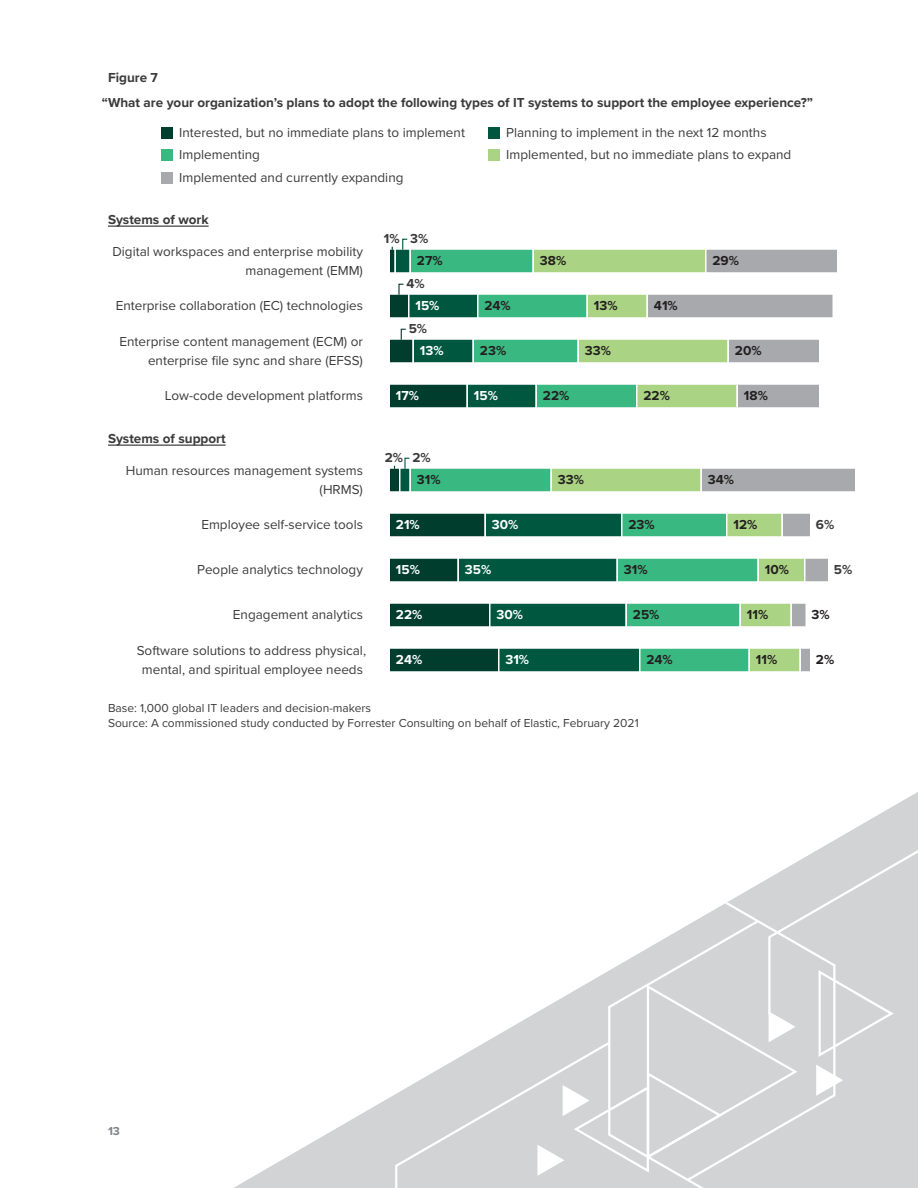
<style>
.page{position:relative;width:918px;height:1188px;background:#fff}
.page>*{position:absolute;margin:0;border:0;box-sizing:border-box;transform-origin:0 0}
.t1{font:13.5px/18.8px "Proxima Nova";color:#3b3b3c;text-align:right}
.t2{font:700 13.5px/25.5px "Proxima Nova";color:#3b3b3c}
.t3{font:700 13.5px "Proxima Nova";color:#231f20}
.t4{font:700 13.5px "Proxima Nova";color:#fff}
.t5{font:12px/15px "Proxima Nova";color:#3b3b3c}
.t6{font:700 12px "Proxima Nova";color:#808285}
</style>
<div class="page">
<svg style="left:234px;top:792px;width:684px;height:396px"></svg>
<svg style="left:394px;top:834px;width:524px;height:354px"></svg>
<hr style="left:108px;top:226px;width:101px;height:1px;background:#3b3b3c">
<svg style="left:390px;top:384px;width:429px;height:24px;background:#629e7b"></svg>
<hr style="left:108px;top:445px;width:118px;height:1px;background:#3b3b3c">
<svg style="left:390px;top:513px;width:420px;height:24px;background:#3f8867"></svg>
<svg style="left:390px;top:558px;width:438px;height:24px;background:#3d8d6b"></svg>
<svg style="left:390px;top:603px;width:416px;height:24px;background:#3a8665"></svg>
<svg style="left:390px;top:648px;width:420px;height:24px;background:#378463"></svg>
<div style="left:161px;top:127px;width:12px;height:12px;background:#013d2d"></div>
<div style="left:488px;top:127px;width:12px;height:12px;background:#005740"></div>
<div style="left:161px;top:149px;width:12px;height:12px;background:#39b881"></div>
<div style="left:488px;top:149px;width:12px;height:12px;background:#aad483"></div>
<div style="left:161px;top:172px;width:12px;height:12px;background:#a7a9ac"></div>
<svg style="left:390px;top:238px;width:447px;height:35px"></svg>
<svg style="left:390px;top:457px;width:465px;height:35px"></svg>
<svg style="left:390px;top:283px;width:443px;height:35px"></svg>
<svg style="left:390px;top:328px;width:429px;height:35px"></svg>
<p class="t2" style="left:102px;top:64px;width:713px;text-indent:6px">Figure 7<br>“What are your organization’s plans to adopt the following types of IT systems to support the employee experience?”</p>
<p class="t1" style="left:179px;top:122px;width:287px">Interested, but no immediate plans to implement</p>
<p class="t1" style="left:506px;top:122px;width:262px">Planning to implement in the next 12 months</p>
<p class="t1" style="left:179px;top:145px;width:82px">Implementing</p>
<p class="t1" style="left:506px;top:145px;width:287px">Implemented, but no immediate plans to expand</p>
<p class="t1" style="left:179px;top:167px;width:226px">Implemented and currently expanding</p>
<p class="t2" style="left:108px;top:207px;width:102px">Systems of work</p>
<p class="t1" style="left:112px;top:241px;width:252px">Digital workspaces and enterprise mobility management (EMM)</p>
<p class="t2" style="left:384px;top:226px;width:17px">1%</p>
<p class="t2" style="left:410px;top:226px;width:20px">3%</p>
<p class="t3" style="left:417px;top:251px;width:27px">27%</p>
<p class="t3" style="left:540px;top:251px;width:28px">38%</p>
<p class="t3" style="left:712px;top:251px;width:28px">29%</p>
<p class="t2" style="left:406px;top:271px;width:20px">4%</p>
<p class="t2" style="left:409px;top:316px;width:20px">5%</p>
<p class="t1" style="left:116px;top:296px;width:249px">Enterprise collaboration (EC) technologies</p>
<p class="t4" style="left:415px;top:296px;width:25px">15%</p>
<p class="t3" style="left:484px;top:296px;width:28px">24%</p>
<p class="t3" style="left:594px;top:296px;width:25px">13%</p>
<p class="t3" style="left:654px;top:296px;width:25px">41%</p>
<p class="t1" style="left:120px;top:331px;width:245px">Enterprise content management (ECM) or enterprise file sync and share (EFSS)</p>
<p class="t4" style="left:420px;top:341px;width:25px">13%</p>
<p class="t3" style="left:480px;top:341px;width:28px">23%</p>
<p class="t3" style="left:585px;top:341px;width:28px">33%</p>
<p class="t3" style="left:735px;top:341px;width:28px">20%</p>
<p class="t1" style="left:165px;top:386px;width:200px">Low-code development platforms</p>
<p class="t4" style="left:396px;top:386px;width:25px">17%</p>
<p class="t4" style="left:474px;top:386px;width:25px">15%</p>
<p class="t3" style="left:543px;top:386px;width:28px">22%</p>
<p class="t3" style="left:643px;top:386px;width:28px">22%</p>
<p class="t3" style="left:744px;top:386px;width:25px">18%</p>
<p class="t2" style="left:108px;top:426px;width:119px">Systems of support</p>
<p class="t1" style="left:126px;top:460px;width:239px">Human resources management systems (HRMS)</p>
<p class="t3" style="left:417px;top:470px;width:25px">31%</p>
<p class="t3" style="left:558px;top:470px;width:28px">33%</p>
<p class="t3" style="left:708px;top:470px;width:28px">34%</p>
<p class="t1" style="left:201px;top:515px;width:163px">Employee self-service tools</p>
<p class="t4" style="left:396px;top:515px;width:25px">21%</p>
<p class="t4" style="left:492px;top:515px;width:28px">30%</p>
<p class="t3" style="left:628px;top:515px;width:28px">23%</p>
<p class="t3" style="left:733px;top:515px;width:25px">12%</p>
<p class="t2" style="left:816px;top:512px;width:20px">6%</p>
<p class="t1" style="left:197px;top:560px;width:167px">People analytics technology</p>
<p class="t4" style="left:396px;top:560px;width:25px">15%</p>
<p class="t4" style="left:465px;top:560px;width:28px">35%</p>
<p class="t3" style="left:624px;top:560px;width:25px">31%</p>
<p class="t3" style="left:765px;top:560px;width:26px">10%</p>
<p class="t2" style="left:834px;top:557px;width:20px">5%</p>
<p class="t1" style="left:233px;top:605px;width:132px">Engagement analytics</p>
<p class="t4" style="left:396px;top:605px;width:28px">22%</p>
<p class="t4" style="left:496px;top:605px;width:28px">30%</p>
<p class="t3" style="left:633px;top:605px;width:28px">25%</p>
<p class="t3" style="left:747px;top:605px;width:23px">11%</p>
<p class="t3" style="left:811px;top:605px;width:20px">3%</p>
<p class="t1" style="left:137px;top:640px;width:231px;text-align:center">Software solutions to address physical, mental, and spiritual employee needs</p>
<p class="t4" style="left:396px;top:650px;width:28px">24%</p>
<p class="t4" style="left:505px;top:650px;width:25px">31%</p>
<p class="t3" style="left:646px;top:650px;width:28px">24%</p>
<p class="t3" style="left:756px;top:650px;width:23px">11%</p>
<p class="t3" style="left:816px;top:650px;width:20px">2%</p>
<p class="t2" style="left:385px;top:445px;width:48px">2% 2%</p>
<p class="t5" style="left:108px;top:700px;width:532px">Base: 1,000 global IT leaders and decision-makers<br>Source: A commissioned study conducted by Forrester Consulting on behalf of Elastic, February 2021</p>
<p class="t6" style="left:108px;top:1122px;width:13px">13</p>
</div>
